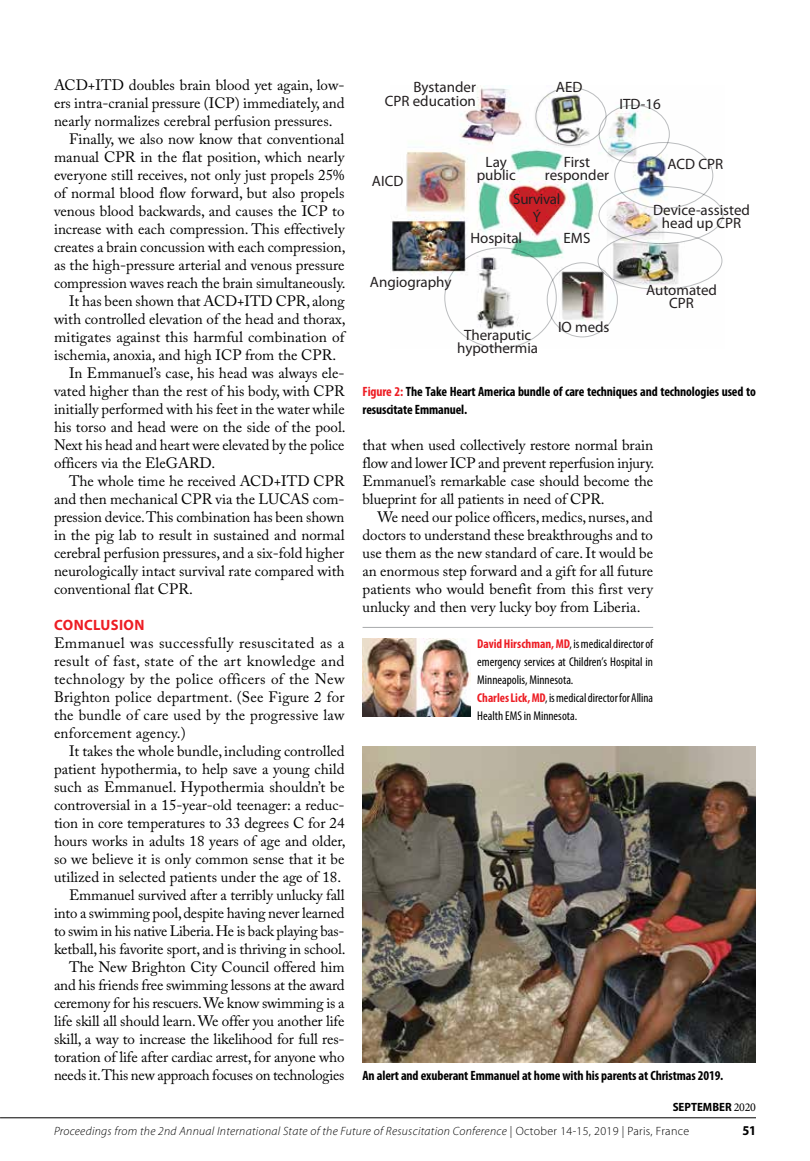
<style>
.page{position:relative;width:810px;height:1161px;background:#fff}
.page>*{position:absolute;margin:0;border:0;box-sizing:border-box;transform-origin:0 0}
.t1{font:15px/18px "Adobe Caslon Pro";color:#000;text-align:justify}
.t2{font:15px/13.5px "Myriad Pro";color:#231f20;text-align:center}
.t3{font:700 15px "Myriad Pro";letter-spacing:.025em;color:#ed1d24}
.t4{font:15px/18px "Myriad Pro";letter-spacing:-.025em;color:#231f20;text-align:center}
.t5{font:700 condensed 13.5px/18px "Myriad Pro";letter-spacing:-.01em;color:#000}
.t6{font:700 semi-condensed 13.5px "Myriad Pro";color:#000}
.t7{font:condensed 12.75px/18px "Myriad Pro";color:#000}
.t8{font:italic 300 12px "Myriad Pro";letter-spacing:.025em;color:#000}
.t9{font:700 semi-condensed 12px "Myriad Pro";color:#000}
.s1{color:#ed1d24}
.s2{font-weight:700;color:#ed1d24}
.s3{font-family:"Minion Pro";font-weight:400;font-stretch:normal}
.s4{font-style:normal}
</style>
<div class="page">
<hr style="left:0;top:1118px;width:756px;height:1px;background:#000">
<img style="left:391px;top:86px;width:333px;height:263px">
<div style="left:535px;top:87px;width:71px;height:59px;border:1px solid #bcbec0;border-radius:50%"></div>
<div style="left:547px;top:262px;width:71px;height:75px;border:1px solid #bcbec0;border-radius:50%"></div>
<div style="left:599px;top:105px;width:71px;height:58px;border:1px solid #bcbec0;border-radius:50%"></div>
<div style="left:614px;top:142px;width:99px;height:67px;border:1px solid #bcbec0;border-radius:50%"></div>
<div style="left:599px;top:186px;width:124px;height:58px;border:1px solid #bcbec0;border-radius:50%"></div>
<div style="left:598px;top:232px;width:124px;height:58px;border:1px solid #bcbec0;border-radius:50%"></div>
<img style="left:363px;top:747px;width:393px;height:315px">
<hr style="left:363px;top:627px;width:290px;height:1px;background:#a7a9ac">
<img style="left:363px;top:639px;width:108px;height:78px">
<p class="t1" style="left:54px;top:76px;width:292px">ACD+ITD doubles brain blood yet again, low-</p>
<p class="t1" style="left:54px;top:94px;width:292px">ers intra-cranial pressure (ICP) immediately, and</p>
<p class="t1" style="left:54px;top:112px;width:280px">nearly normalizes cerebral perfusion pressures.</p>
<p class="t1" style="left:69px;top:130px;width:277px">Finally, we also now know that conventional</p>
<p class="t1" style="left:54px;top:148px;width:292px">manual CPR in the flat position, which nearly</p>
<p class="t1" style="left:54px;top:166px;width:292px">everyone still receives, not only just propels 25%</p>
<p class="t1" style="left:54px;top:184px;width:292px">of normal blood flow forward, but also propels</p>
<p class="t1" style="left:54px;top:202px;width:292px">venous blood backwards, and causes the ICP to</p>
<p class="t1" style="left:54px;top:220px;width:292px">increase with each compression. This effectively</p>
<p class="t1" style="left:54px;top:238px;width:293px">creates a brain concussion with each compression,</p>
<p class="t1" style="left:54px;top:256px;width:292px">as the high-pressure arterial and venous pressure</p>
<p class="t1" style="left:54px;top:274px;width:293px">compression waves reach the brain simultaneously.</p>
<p class="t1" style="left:69px;top:292px;width:277px">It has been shown that ACD+ITD CPR, along</p>
<p class="t1" style="left:54px;top:310px;width:293px">with controlled elevation of the head and thorax,</p>
<p class="t1" style="left:54px;top:328px;width:292px">mitigates against this harmful combination of</p>
<p class="t1" style="left:54px;top:346px;width:284px">ischemia, anoxia, and high ICP from the CPR.</p>
<p class="t1" style="left:69px;top:364px;width:277px">In Emmanuel’s case, his head was always ele-</p>
<p class="t1" style="left:54px;top:382px;width:292px">vated higher than the rest of his body, with CPR</p>
<p class="t1" style="left:54px;top:400px;width:292px">initially performed with his feet in the water while</p>
<p class="t1" style="left:54px;top:418px;width:293px">his torso and head were on the side of the pool.</p>
<p class="t1" style="left:54px;top:436px;width:292px">Next his head and heart were elevated by the police</p>
<p class="t1" style="left:54px;top:454px;width:163px">officers via the EleGARD.</p>
<p class="t1" style="left:69px;top:472px;width:277px">The whole time he received ACD+ITD CPR</p>
<p class="t1" style="left:54px;top:490px;width:292px">and then mechanical CPR via the LUCAS com-</p>
<p class="t1" style="left:54px;top:508px;width:292px">pression device. This combination has been shown</p>
<p class="t1" style="left:54px;top:526px;width:292px">in the pig lab to result in sustained and normal</p>
<p class="t1" style="left:54px;top:544px;width:292px">cerebral perfusion pressures, and a six-fold higher</p>
<p class="t1" style="left:54px;top:562px;width:292px">neurologically intact survival rate compared with</p>
<p class="t1" style="left:54px;top:580px;width:140px">conventional flat CPR.</p>
<p class="t3" style="left:54px;top:615px;width:92px">CONCLUSION</p>
<p class="t1" style="left:54px;top:634px;width:292px">Emmanuel was successfully resuscitated as a result of fast, state of the art knowledge and technology by the police officers of the New Brighton police department. (See Figure 2 for the bundle of care used by the progressive law enforcement agency.)</p>
<p class="t1" style="left:54px;top:742px;width:293px;text-align:right">It takes the whole bundle, including controlled patient hypothermia, to help save a young child such as Emmanuel. Hypothermia shouldn’t be controversial in a 15-year-old teenager: a reduc&shy;tion in core temperatures to 33 degrees C for 24 hours works in adults 18 years of age and older, so we believe it is only common sense that it be utilized in selected patients under the age of 18.<br>Emmanuel survived after a terribly unlucky fall into a swimming pool, despite having never learned to swim in his native Liberia. He is back playing bas&shy;ketball, his favorite sport, and is thriving in school.<br>The New Brighton City Council offered him and his friends free swimming lessons at the award ceremony for his rescuers. We know swimming is a life skill all should learn. We offer you another life skill, a way to increase the likelihood for full res&shy;toration of life after cardiac arrest, for anyone who needs it. This new approach focuses on technologies</p>
<p class="t2" style="left:385px;top:80px;width:93px;text-align:right">Bystander<br>CPR education</p>
<p class="t2" style="left:556px;top:80px;width:28px">AED</p>
<p class="t2" style="left:620px;top:97px;width:43px">ITD-16</p>
<p class="t2" style="left:372px;top:174px;width:33px">AICD</p>
<p class="t2" style="left:370px;top:275px;width:83px">Angiography</p>
<p class="t2" style="left:477px;top:155px;width:41px">Lay public</p>
<p class="t2" style="left:545px;top:155px;width:66px">First responder</p>
<p class="t4" style="left:513px;top:190px;width:48px">Survival<br>Ý</p>
<p class="t2" style="left:470px;top:231px;width:53px">Hospital</p>
<p class="t2" style="left:564px;top:231px;width:28px">EMS</p>
<p class="t2" style="left:457px;top:328px;width:82px">Theraputic hypothermia</p>
<p class="t2" style="left:558px;top:320px;width:53px">IO meds</p>
<p class="t2" style="left:668px;top:157px;width:57px">ACD CPR</p>
<p class="t2" style="left:653px;top:203px;width:98px">Device-assisted head up CPR</p>
<p class="t2" style="left:646px;top:283px;width:72px">Automated<br>CPR</p>
<p class="t5" style="left:363px;top:382px;width:395px"><span class="s1">Figure 2:</span> The Take Heart America bundle of care techniques and technologies used to resuscitate Emmanuel.</p>
<p class="t1" style="left:363px;top:436px;width:293px">that when used collectively restore normal brain flow and lower ICP and prevent reperfusion injury.<br>Emmanuel’s remarkable case should become the blueprint for all patients in need of CPR.</p>
<p class="t1" style="left:363px;top:508px;width:292px;text-indent:15px">We need our police officers, medics, nurses, and doctors to understand these breakthroughs and to use them as the new standard of care. It would be an enormous step forward and a gift for all future patients who would benefit from this first very unlucky and then very lucky boy from Liberia.</p>
<p class="t7" style="left:477px;top:635px;width:177px"><span class="s2">David Hirschman, MD</span>, is medical director of emergency services at Children’s Hospital in Minneapolis, Minnesota.<br><span class="s2">Charles Lick, MD</span>, is medical director for Allina Health EMS in Minnesota.</p>
<p class="t5" style="left:363px;top:1066px;width:362px">An alert and exuberant Emmanuel at home with his parents at Christmas 2019.</p>
<p class="t9" style="left:673px;top:1099px;width:85px">SEPTEMBER <span class="s3">2020</span></p>
<p class="t8" style="left:54px;top:1124px;width:637px">Proceedings from the 2nd Annual International State of the Future of Resuscitation Conference <span class="s4">| October 14-15, 2019 | Paris, France</span></p>
<p class="t6" style="left:742px;top:1122px;width:15px">51</p>
</div>
